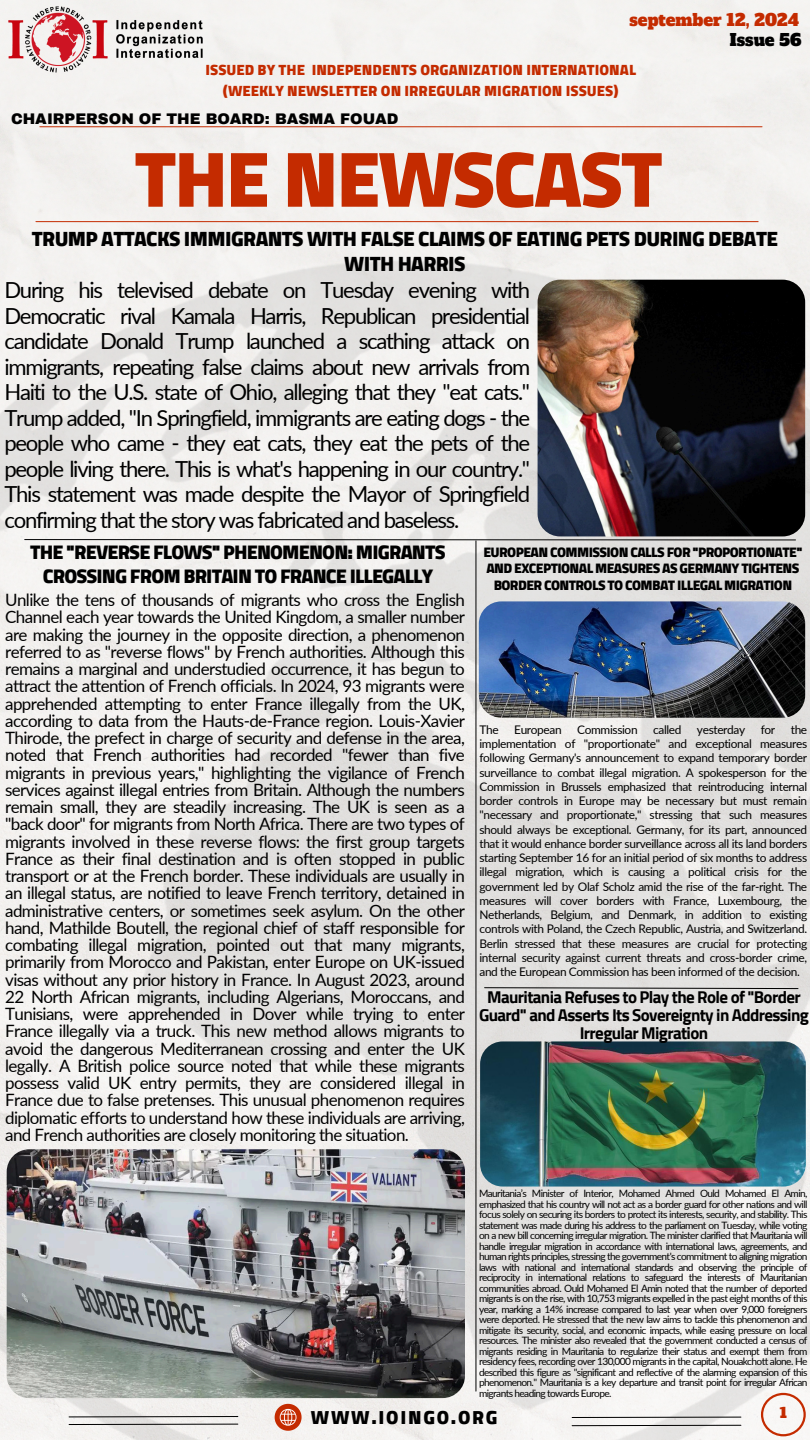
<style>
.page{position:relative;width:810px;height:1440px;background:#fff}
.page>*{position:absolute;margin:0;border:0;box-sizing:border-box;transform-origin:0 0}
.t1{font:900 79.7px "Cairo";letter-spacing:-.03em;color:#c42b00}
.t2{font:22.1px/25.5px "Lato";letter-spacing:-.055em;color:#000;text-align:justify}
.t3{font:900 21px/24.8px "Cairo";letter-spacing:-.03em;color:#000;text-align:center}
.t4{font:900 20px/23.2px "Cairo";letter-spacing:-.045em;color:#000;text-align:center}
.t5{font:900 19.2px "Cairo";letter-spacing:.09em;color:#000}
.t6{font:17px/17.2px "Lato";letter-spacing:-.035em;color:#000;text-align:justify}
.t7{font:700 17px/18px "Cairo";letter-spacing:-.04em;color:#000;text-align:center}
.t8{font:16.3px "Alfa Slab One";color:#c42b00}
.t9{font:16.3px "Alfa Slab One";color:#000}
.t10{font:900 15px/21px "Cairo";color:#c42b00;text-align:center}
.t11{font:900 15px "Archivo";color:#000}
.t12{font:900 14px/16.5px "Cairo";letter-spacing:-.045em;color:#000;text-align:center}
.t13{font:14px "Alfa Slab One";color:#c42b00}
.t14{font:11.9px/14.2px "Lato";letter-spacing:-.03em;color:#000;text-align:justify}
.t15{font:10.1px/10.5px "Lato";letter-spacing:-.06em;color:#000;text-align:justify}
</style>
<div class="page">
<img style="left:0;top:235px;width:810px;height:1205px">
<svg style="left:24px;top:539px;width:772px;height:2px;background:#747373"></svg>
<hr style="left:476px;top:541px;width:1px;height:850px;background:#000">
<img style="left:479px;top:601px;width:326px;height:117px;border-radius:22px">
<img style="left:480px;top:1041px;width:326px;height:145px;border-radius:22px">
<svg style="left:275px;top:1404px;width:27px;height:27px"></svg>
<svg style="left:68px;top:1416px;width:171px;height:9px"></svg>
<svg style="left:571px;top:1416px;width:171px;height:2px"></svg>
<svg style="left:571px;top:1425px;width:171px;height:1px"></svg>
<svg style="left:761px;top:1393px;width:45px;height:43px"></svg>
<hr style="left:40px;top:126px;width:722px;height:1px;background:#c42b00">
<hr style="left:36px;top:221px;width:722px;height:1px;background:#c42b00">
<img style="left:0;top:0;width:212px;height:77px">
<img style="left:7px;top:1149px;width:458px;height:249px;border-radius:22px">
<img style="left:538px;top:280px;width:267px;height:256px;border-radius:22px">
<svg style="left:484px;top:987px;width:315px;height:2px"></svg>
<p class="t8" style="left:630px;top:9px;width:171px">september 12, 2024</p>
<p class="t9" style="left:730px;top:29px;width:73px">Issue 56</p>
<p class="t10" style="left:205px;top:60px;width:432px">ISSUED BY THE INDEPENDENTS ORGANIZATION INTERNATIONAL )WEEKLY NEWSLETTER ON IRREGULAR MIGRATION ISSUES(</p>
<h5 class="t11" style="left:11px;top:110px;width:389px">CHAIRPERSON OF THE BOARD: BASMA FOUAD</h5>
<p class="t1" style="left:135px;top:133px;width:530px">THE NEWSCAST</p>
<p class="t3" style="left:32px;top:226px;width:748px">TRUMP ATTACKS IMMIGRANTS WITH FALSE CLAIMS OF EATING PETS DURING DEBATE<br>WITH HARRIS</p>
<p class="t2" style="left:4px;top:277px;width:527px">During his televised debate on Tuesday evening with Democratic rival Kamala Harris, Republican presidential candidate Donald Trump launched a scathing attack on immigrants, repeating false claims about new arrivals from Haiti to the U.S. state of Ohio, alleging that they "eat cats." Trump added, "In Springfield, immigrants are eating dogs - the people who came - they eat cats, they eat the pets of the people living there. This is what's happening in our country." This statement was made despite the Mayor of Springfield confirming that the story was fabricated and baseless.</p>
<p class="t4" style="left:30px;top:541px;width:417px">THE "REVERSE FLOWS" PHENOMENON: MIGRANTS<br>CROSSING FROM BRITAIN TO FRANCE ILLEGALLY</p>
<p class="t6" style="left:5px;top:591px;width:461px">Unlike the tens of thousands of migrants who cross the English Channel each year towards the United Kingdom, a smaller number are making the journey in the opposite direction, a phenomenon referred to as "reverse flows" by French authorities. Although this remains a marginal and understudied occurrence, it has begun to attract the attention of French officials. In 2024, 93 migrants were apprehended attempting to enter France illegally from the UK, according to data from the Hauts-de-France region. Louis-Xavier Thirode, the prefect in charge of security and defense in the area, noted that French authorities had recorded "fewer than five migrants in previous years," highlighting the vigilance of French services against illegal entries from Britain. Although the numbers remain small, they are steadily increasing. The UK is seen as a "back door" for migrants from North Africa. There are two types of migrants involved in these reverse flows: the first group targets France as their final destination and is often stopped in public transport or at the French border. These individuals are usually in an illegal status, are notified to leave French territory, detained in administrative centers, or sometimes seek asylum. On the other hand, Mathilde Boutell, the regional chief of staff responsible for combating illegal migration, pointed out that many migrants, primarily from Morocco and Pakistan, enter Europe on UK-issued visas without any prior history in France. In August 2023, around 22 North African migrants, including Algerians, Moroccans, and Tunisians, were apprehended in Dover while trying to enter France illegally via a truck. This new method allows migrants to avoid the dangerous Mediterranean crossing and enter the UK legally. A British police source noted that while these migrants possess valid UK entry permits, they are considered illegal in France due to false pretenses. This unusual phenomenon requires diplomatic efforts to understand how these individuals are arriving, and French authorities are closely monitoring the situation.</p>
<h6 class="t12" style="left:483px;top:544px;width:321px">EUROPEAN COMMISSION CALLS FOR "PROPORTIONATE"<br>AND EXCEPTIONAL MEASURES AS GERMANY TIGHTENS<br>BORDER CONTROLS TO COMBAT ILLEGAL MIGRATION</h6>
<h3 class="t14" style="left:479px;top:722px;width:21px">The</h3>
<h3 class="t14" style="left:514px;top:722px;width:49px">European</h3>
<h3 class="t14" style="left:577px;top:722px;width:62px">Commission</h3>
<h3 class="t14" style="left:653px;top:722px;width:30px">called</h3>
<h3 class="t14" style="left:697px;top:722px;width:50px">yesterday</h3>
<h3 class="t14" style="left:761px;top:722px;width:16px">for</h3>
<h3 class="t14" style="left:479px;top:722px;width:329px;text-indent:311px">the implementation of "proportionate" and exceptional measures following Germany's announcement to expand temporary border surveillance to combat illegal migration. A spokesperson for the Commission in Brussels emphasized that reintroducing internal border controls in Europe may be necessary but must remain "necessary and proportionate," stressing that such measures should always be exceptional. Germany, for its part, announced that it would enhance border surveillance across all its land borders starting September 16 for an initial period of six months to address illegal migration, which is causing a political crisis for the government led by Olaf Scholz amid the rise of the far-right. The measures will cover borders with France, Luxembourg, the Netherlands, Belgium, and Denmark, in addition to existing controls with Poland, the Czech Republic, Austria, and Switzerland.<br>Berlin stressed that these measures are crucial for protecting internal security against current threats and cross-border crime, and the European Commission has been informed of the decision.</h3>
<p class="t7" style="left:479px;top:988px;width:331px">Mauritania Refuses to Play the Role of "Border<br>Guard" and Asserts Its Sovereignty in Addressing<br>Irregular Migration</p>
<p class="t15" style="left:479px;top:1188px;width:330px">Mauritania’s Minister of Interior, Mohamed Ahmed Ould Mohamed El Amin, emphasized that his country will not act as a border guard for other nations and will focus solely on securing its borders to protect its interests, security, and stability. This statement was made during his address to the parliament on Tuesday, while voting on a new bill concerning irregular migration. The minister clarified that Mauritania will handle irregular migration in accordance with international laws, agreements, and human rights principles, stressing the government's commitment to aligning migration laws with national and international standards and observing the principle of reciprocity in international relations to safeguard the interests of Mauritanian communities abroad. Ould Mohamed El Amin noted that the number of deported migrants is on the rise, with 10,753 migrants expelled in the past eight months of this year, marking a 14% increase compared to last year when over 9,000 foreigners were deported. He stressed that the new law aims to tackle this phenomenon and mitigate its security, social, and economic impacts, while easing pressure on local resources. The minister also revealed that the government conducted a census of migrants residing in Mauritania to regularize their status and exempt them from residency fees, recording over 130,000 migrants in the capital, Nouakchott alone. He described this figure as "significant and reflective of the alarming expansion of this phenomenon." Mauritania is a key departure and transit point for irregular African migrants heading towards Europe.</p>
<h6 class="t5" style="left:311px;top:1406px;width:188px">WWW.IOINGO.ORG</h6>
<p class="t13" style="left:780px;top:1404px;width:9px">1</p>
</div>
